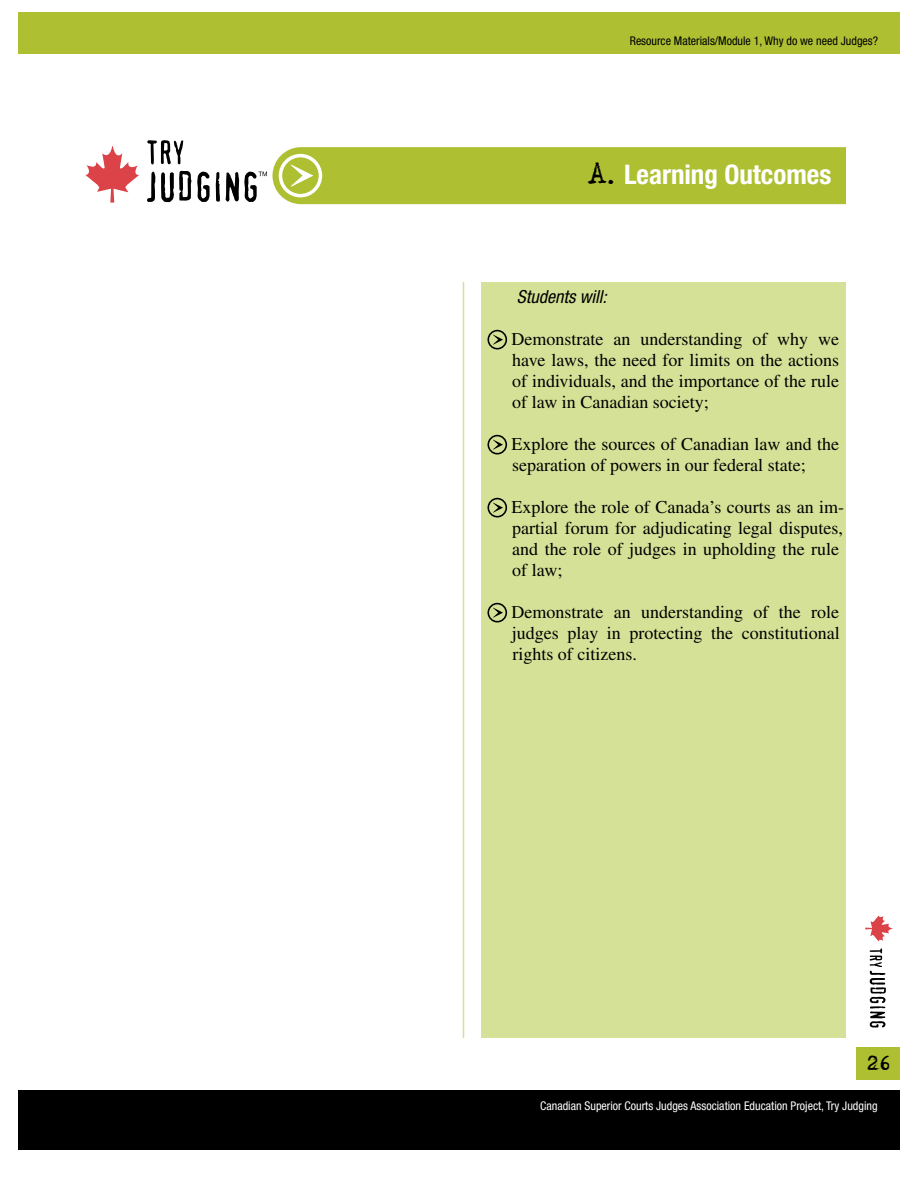
<style>
.page{position:relative;width:918px;height:1188px;background:#fff}
.page>*{position:absolute;margin:0;border:0;box-sizing:border-box;transform-origin:0 0}
.t1{font:700 condensed 27px "Helvetica Neue Std";color:#fff}
.t2{font:18px/21px "Times LT Std";color:#000;text-align:justify}
.t3{font:italic condensed 18px "Helvetica Neue Std";color:#000}
.t4{font:18px "Adler";color:#000}
.t5{font:condensed 12px "Helvetica Neue Std";color:#fff}
.t6{font:condensed 12px "Helvetica Neue Std";color:#000}
.s1{font-family:"Adler";font-weight:400;font-stretch:normal;color:#000}
</style>
<div class="page">
<div style="left:18px;top:12px;width:882px;height:42px;background:#aec032"></div>
<div style="left:18px;top:1090px;width:882px;height:60px;background:#000"></div>
<div style="left:856px;top:1047px;width:44px;height:33px;background:#aec032"></div>
<svg style="left:865px;top:915px;width:28px;height:27px"></svg>
<svg style="left:870px;top:948px;width:16px;height:80px"></svg>
<hr style="left:463px;top:282px;width:1px;height:756px;background:#d5e196">
<svg style="left:147px;top:140px;width:36px;height:24px"></svg>
<svg style="left:147px;top:172px;width:8px;height:30px"></svg>
<svg style="left:161px;top:171px;width:49px;height:31px"></svg>
<svg style="left:216px;top:172px;width:4px;height:30px"></svg>
<svg style="left:226px;top:147px;width:620px;height:57px;background:#b2c243"></svg>
<svg style="left:85px;top:146px;width:54px;height:57px"></svg>
<div style="left:482px;top:282px;width:364px;height:756px;background:#d5e196"></div>
<svg style="left:488px;top:330px;width:19px;height:20px"></svg>
<svg style="left:488px;top:435px;width:19px;height:19px"></svg>
<svg style="left:488px;top:498px;width:19px;height:20px"></svg>
<svg style="left:488px;top:603px;width:19px;height:19px"></svg>
<p class="t6" style="left:630px;top:34px;width:250px">Resource Materials/Module 1, Why do we need Judges?</p>
<h1 class="t1" style="left:588px;top:158px;width:245px"><span class="s1">A.</span> Learning Outcomes</h1>
<p class="t3" style="left:517px;top:286px;width:91px">Students will:</p>
<p class="t2" style="left:512px;top:328px;width:329px">Demonstrate an understanding of why we have laws, the need for limits on the actions of individuals, and the importance of the rule of law in Canadian society;</p>
<p class="t2" style="left:512px;top:433px;width:329px">Explore the sources of Canadian law and the separation of powers in our federal state;</p>
<p class="t2" style="left:512px;top:496px;width:334px;text-align:left">Explore the role of Canada’s courts as an im&shy;partial forum for adjudicating legal disputes, and the role of judges in upholding the rule of law;</p>
<p class="t2" style="left:512px;top:601px;width:330px">Demonstrate an understanding of the role judges play in protecting the constitutional rights of citizens.</p>
<p class="t4" style="left:868px;top:1055px;width:24px">26</p>
<p class="t5" style="left:540px;top:1099px;width:339px">Canadian Superior Courts Judges Association Education Project, Try Judging</p>
</div>
